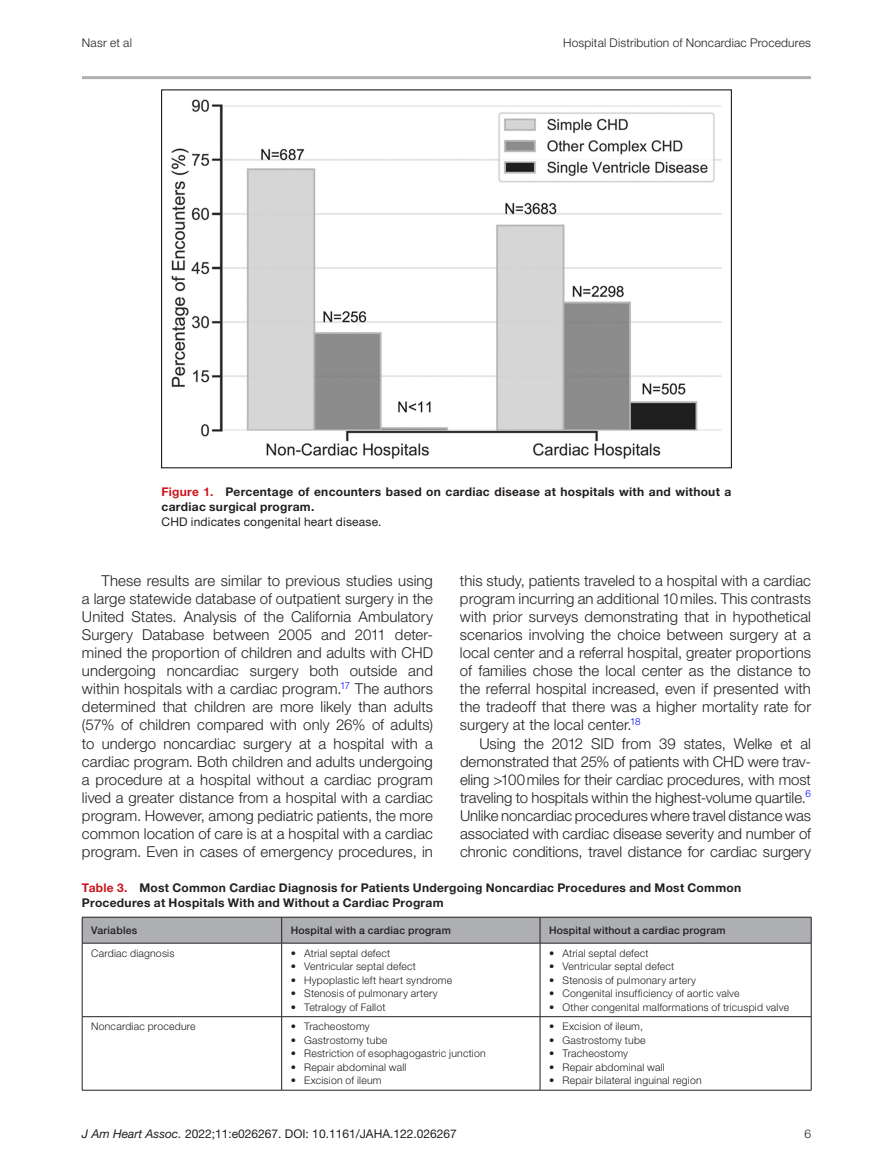
<style>
.page{position:relative;width:893px;height:1174px;background:#fff}
.page>*{position:absolute;margin:0;border:0;box-sizing:border-box;transform-origin:0 0}
.t1{font:300 15px/18px "Helvetica Neue LT Std";letter-spacing:.005em;color:#231f20;text-align:justify}
.t2{font:700 12px/15px "Helvetica Neue LT Std";letter-spacing:.02em;color:#231f20}
.t3{font:12px "Helvetica Neue LT Std";letter-spacing:.01em;color:#231f20}
.t4{font:300 12px "Helvetica Neue LT Std";letter-spacing:.015em;color:#231f20}
.t5{font:300 10.5px "Helvetica Neue LT Std";letter-spacing:.02em;color:#231f20}
.t6{font:500 10.5px "Helvetica Neue LT Std";letter-spacing:.02em;color:#231f20}
.s1{color:#cd151d}
.s2{font-style:italic}
</style>
<div class="page">
<img style="left:171px;top:99px;width:551px;height:360px">
<hr style="left:82px;top:943px;width:200px;height:1px;background:#231f20">
<hr style="left:282px;top:943px;width:258px;height:1px;background:#231f20">
<svg style="left:82px;top:917px;width:730px;height:26px"></svg>
<hr style="left:540px;top:943px;width:271px;height:1px;background:#231f20">
<hr style="left:82px;top:943px;width:1px;height:73px;background:#231f20">
<hr style="left:281px;top:943px;width:1px;height:73px;background:#231f20">
<hr style="left:540px;top:943px;width:1px;height:73px;background:#231f20">
<hr style="left:811px;top:943px;width:1px;height:73px;background:#231f20">
<hr style="left:82px;top:1016px;width:200px;height:1px;background:#231f20">
<hr style="left:82px;top:1017px;width:1px;height:73px;background:#231f20">
<hr style="left:82px;top:1090px;width:200px;height:1px;background:#231f20">
<hr style="left:282px;top:1016px;width:258px;height:1px;background:#231f20">
<hr style="left:281px;top:1017px;width:1px;height:73px;background:#231f20">
<hr style="left:282px;top:1090px;width:258px;height:1px;background:#231f20">
<hr style="left:540px;top:1016px;width:271px;height:1px;background:#231f20">
<hr style="left:540px;top:1017px;width:1px;height:73px;background:#231f20">
<hr style="left:811px;top:1017px;width:1px;height:73px;background:#231f20">
<hr style="left:540px;top:1090px;width:271px;height:1px;background:#231f20">
<hr style="left:82px;top:76px;width:729px;height:3px;background:#aeafb3">
<p class="t4" style="left:82px;top:35px;width:52px">Nasr et al</p>
<p class="t4" style="left:563px;top:35px;width:249px">Hospital Distribution of Noncardiac Procedures</p>
<p class="t2" style="left:162px;top:484px;width:571px"><span class="s1">Figure 1.</span> Percentage of encounters based on cardiac disease at hospitals with and without a cardiac surgical program.</p>
<p class="t3" style="left:162px;top:514px;width:221px">CHD indicates congenital heart disease.</p>
<p class="t1" style="left:82px;top:572px;width:353px;text-indent:20px">These results are similar to previous studies using a large statewide database of outpatient surgery in the United States. Analysis of the California Ambulatory Surgery Database between 2005 and 2011 deter&shy;mined the proportion of children and adults with CHD undergoing noncardiac surgery both outside and within hospitals with a cardiac program.<sup>17</sup> The authors determined that children are more likely than adults (57% of children compared with only 26% of adults) to undergo noncardiac surgery at a hospital with a cardiac program. Both children and adults undergoing a procedure at a hospital without a cardiac program lived a greater distance from a hospital with a cardiac program. However, among pediatric patients, the more common location of care is at a hospital with a cardiac program. Even in cases of emergency procedures, in</p>
<p class="t1" style="left:460px;top:572px;width:353px">this study, patients traveled to a hospital with a cardiac program incurring an additional 10miles. This contrasts with prior surveys demonstrating that in hypothetical scenarios involving the choice between surgery at a local center and a referral hospital, greater proportions of families chose the local center as the distance to the referral hospital increased, even if presented with the tradeoff that there was a higher mortality rate for surgery at the local center.<sup>18</sup></p>
<p class="t1" style="left:460px;top:734px;width:353px;text-indent:20px">Using the 2012 SID from 39 states, Welke et al demonstrated that 25% of patients with CHD were trav&shy;eling &gt;100miles for their cardiac procedures, with most traveling to hospitals within the highest-volume quartile.<sup>6<br></sup>Unlike noncardiac procedures where travel distance was associated with cardiac disease severity and number of chronic conditions, travel distance for cardiac surgery</p>
<p class="t2" style="left:82px;top:880px;width:661px"><span class="s1">Table 3.</span> Most Common Cardiac Diagnosis for Patients Undergoing Noncardiac Procedures and Most Common<br>Procedures at Hospitals With and Without a Cardiac Program</p>
<p class="t6" style="left:91px;top:924px;width:48px">Variables</p>
<p class="t6" style="left:291px;top:924px;width:162px">Hospital with a cardiac program</p>
<p class="t6" style="left:549px;top:924px;width:178px">Hospital without a cardiac program</p>
<p class="t5" style="left:91px;top:946px;width:85px">Cardiac diagnosis</p>
<p class="t5" style="left:291px;top:946px;width:101px">• Atrial septal defect</p>
<p class="t5" style="left:291px;top:960px;width:127px">• Ventricular septal defect</p>
<p class="t5" style="left:291px;top:973px;width:163px">• Hypoplastic left heart syndrome</p>
<p class="t5" style="left:291px;top:987px;width:149px">• Stenosis of pulmonary artery</p>
<p class="t5" style="left:291px;top:1000px;width:96px">• Tetralogy of Fallot</p>
<p class="t5" style="left:549px;top:946px;width:101px">• Atrial septal defect</p>
<p class="t5" style="left:549px;top:960px;width:127px">• Ventricular septal defect</p>
<p class="t5" style="left:549px;top:973px;width:149px">• Stenosis of pulmonary artery</p>
<p class="t5" style="left:549px;top:987px;width:192px">• Congenital insufficiency of aortic valve</p>
<p class="t5" style="left:549px;top:1000px;width:242px">• Other congenital malformations of tricuspid valve</p>
<p class="t5" style="left:91px;top:1020px;width:106px">Noncardiac procedure</p>
<p class="t5" style="left:291px;top:1020px;width:81px">• Tracheostomy</p>
<p class="t5" style="left:291px;top:1033px;width:98px">• Gastrostomy tube</p>
<p class="t5" style="left:291px;top:1047px;width:197px">• Restriction of esophagogastric junction</p>
<p class="t5" style="left:291px;top:1060px;width:117px">• Repair abdominal wall</p>
<p class="t5" style="left:291px;top:1074px;width:93px">• Excision of ileum</p>
<p class="t5" style="left:549px;top:1020px;width:95px">• Excision of ileum,</p>
<p class="t5" style="left:549px;top:1033px;width:98px">• Gastrostomy tube</p>
<p class="t5" style="left:549px;top:1047px;width:81px">• Tracheostomy</p>
<p class="t5" style="left:549px;top:1060px;width:117px">• Repair abdominal wall</p>
<p class="t5" style="left:549px;top:1074px;width:154px">• Repair bilateral inguinal region</p>
<p class="t3" style="left:82px;top:1126px;width:376px"><span class="s2">J Am Heart Assoc.</span> 2022;11:e026267. DOI: 10.1161/JAHA.122.026267</p>
<p class="t4" style="left:804px;top:1126px;width:8px">6</p>
</div>
